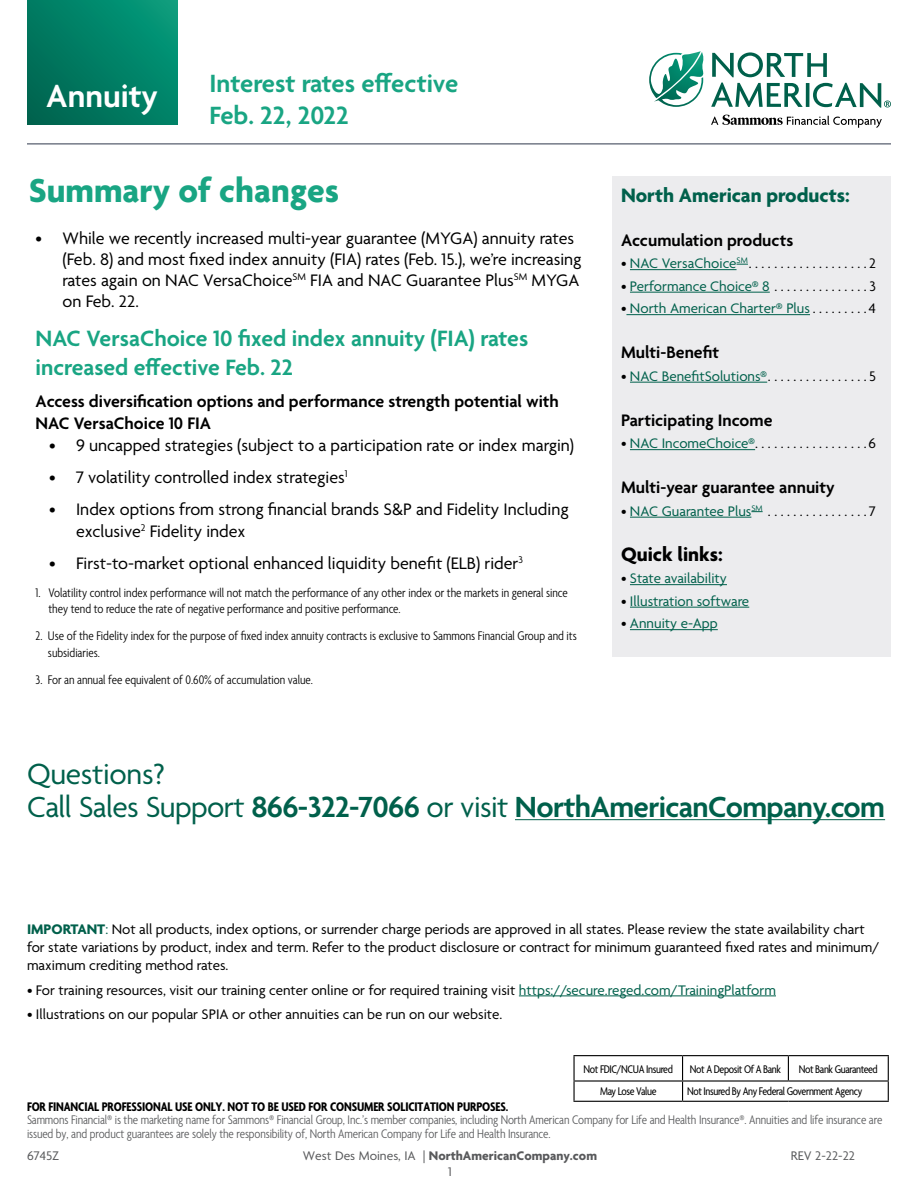
<style>
.page{position:relative;width:918px;height:1188px;background:#fff}
.page>*{position:absolute;margin:0;border:0;box-sizing:border-box;transform-origin:0 0}
.t1{font:700 36px "Agenda";color:#19a583}
.t2{font:600 34.5px "Agenda";color:#fff}
.t3{font:600 31.5px/33px "Agenda";letter-spacing:-.02em;color:#00604b}
.t4{font:600 27px/32.4px "Agenda";color:#19a583}
.t5{font:600 24px/28.8px "Agenda";color:#19a583}
.t6{font:700 21px "Agenda";color:#00604b}
.t7{font:700 21px "Agenda";color:#000}
.t8{font:18px/21px "Agenda";color:#000}
.t9{font:600 18px/21.6px "Agenda";color:#000}
.t10{font:15px/18px "Agenda";color:#000}
.t11{font:15px "Agenda";color:#00604b}
.t12{font:300 condensed 13.5px/16.5px "Agenda";color:#000}
.t13{font:300 condensed 13.5px/13.5px "Agenda";letter-spacing:-.01em;color:#58595b}
.t14{font:700 condensed 13.5px "Agenda";letter-spacing:-.01em;color:#000}
.t15{font:700 13.5px "Agenda";color:#58595b}
.t16{font:13.5px "Agenda";color:#58595b}
.t17{font:condensed 12px "Agenda";letter-spacing:-.03em;color:#000}
.s1{color:#00604b}
.s2{color:#000}
.s3{font-weight:400}
.s4{font-weight:700;color:#00604b}
</style>
<div class="page">
<svg style="left:712px;top:52px;width:115px;height:25px"></svg>
<svg style="left:711px;top:83px;width:92px;height:24px"></svg>
<hr style="left:806px;top:83px;width:3px;height:24px;background:#00604b">
<svg style="left:649px;top:51px;width:55px;height:56px"></svg>
<svg style="left:711px;top:115px;width:171px;height:12px"></svg>
<svg style="left:813px;top:83px;width:78px;height:25px"></svg>
<hr style="left:27px;top:143px;width:864px;height:2px;background:#747a87">
<div style="left:27px;top:0;width:150px;height:124px;background:linear-gradient(to right,#006d57,#029073)"></div>
<hr style="left:573px;top:1055px;width:110px;height:1px;background:#000">
<hr style="left:683px;top:1055px;width:105px;height:1px;background:#000">
<hr style="left:788px;top:1055px;width:101px;height:1px;background:#000">
<svg style="left:573px;top:1056px;width:316px;height:45px"></svg>
<hr style="left:573px;top:1101px;width:110px;height:1px;background:#000">
<hr style="left:683px;top:1101px;width:105px;height:1px;background:#000">
<hr style="left:788px;top:1101px;width:101px;height:1px;background:#000">
<div style="left:612px;top:177px;width:279px;height:480px;background:#ececee"></div>
<hr style="left:519px;top:996px;width:257px;height:1px;background:#00604b">
<hr style="left:630px;top:269px;width:107px;height:1px;background:#00604b">
<hr style="left:630px;top:292px;width:140px;height:1px;background:#00604b">
<hr style="left:626px;top:314px;width:184px;height:1px;background:#00604b">
<hr style="left:630px;top:382px;width:137px;height:1px;background:#00604b">
<hr style="left:630px;top:449px;width:125px;height:1px;background:#00604b">
<hr style="left:630px;top:517px;width:121px;height:1px;background:#00604b">
<svg style="left:751px;top:511px;width:12px;height:1px"></svg>
<hr style="left:630px;top:584px;width:97px;height:1px;background:#00604b">
<hr style="left:630px;top:607px;width:119px;height:1px;background:#00604b">
<hr style="left:630px;top:629px;width:88px;height:1px;background:#00604b">
<hr style="left:515px;top:819px;width:370px;height:1px;background:#00604b">
<h2 class="t2" style="left:46px;top:77px;width:113px">Annuity</h2>
<h3 class="t4" style="left:210px;top:68px;width:250px">Interest rates effective<br>Feb. 22, 2022</h3>
<h1 class="t1" style="left:29px;top:171px;width:312px">Summary of changes</h1>
<p class="t8" style="left:63px;top:228px;width:521px;text-indent:-27px">• While we recently increased multi-year guarantee (MYGA) annuity rates (Feb. 8) and most fixed index annuity (FIA) rates (Feb. 15.), we’re increasing rates again on NAC VersaChoice<sup>SM</sup> FIA and NAC Guarantee Plus<sup>SM</sup> MYGA on Feb. 22.</p>
<h3 class="t5" style="left:36px;top:326px;width:494px">NAC VersaChoice 10 fixed index annuity (FIA) rates increased effective Feb. 22</h3>
<p class="t9" style="left:36px;top:392px;width:525px">Access diversification options and performance strength potential with<br>NAC VersaChoice 10 FIA</p>
<p class="t8" style="left:49px;top:435px;width:527px">• 9 uncapped strategies (subject to a participation rate or index margin)</p>
<p class="t8" style="left:49px;top:468px;width:300px">• 7 volatility controlled index strategies<sup>1</sup></p>
<p class="t8" style="left:76px;top:500px;width:494px;line-height:21.6px;text-indent:-27px">• Index options from strong financial brands S&amp;P and Fidelity Including exclusive<sup>2</sup> Fidelity index</p>
<p class="t8" style="left:49px;top:554px;width:475px">• First-to-market optional enhanced liquidity benefit (ELB) rider<sup>3</sup></p>
<p class="t12" style="left:48px;top:585px;width:521px;text-indent:-13px">1. Volatility control index performance will not match the performance of any other index or the markets in general since they tend to reduce the rate of negative performance and positive performance.</p>
<p class="t12" style="left:48px;top:629px;width:530px;text-indent:-12px">2. Use of the Fidelity index for the purpose of fixed index annuity contracts is exclusive to Sammons Financial Group and its subsidiaries.</p>
<p class="t12" style="left:36px;top:673px;width:279px">3. For an annual fee equivalent of 0.60% of accumulation value.</p>
<h3 class="t6" style="left:621px;top:184px;width:230px">North American products:</h3>
<p class="t9" style="left:621px;top:231px;width:174px">Accumulation products</p>
<p class="t10" style="left:621px;top:256px;width:132px">• <span class="s1">NAC VersaChoice</span><sup>SM</sup>...................</p>
<p class="t10" style="left:869px;top:256px;width:8px">2</p>
<p class="t11" style="left:621px;top:278px;width:155px"><span class="s2">•</span> Performance Choice® 8<span class="s2">...............</span></p>
<p class="t10" style="left:869px;top:278px;width:8px">3</p>
<p class="t11" style="left:621px;top:301px;width:194px"><span class="s2">•</span> North American Charter® Plus<span class="s2">.........</span></p>
<p class="t10" style="left:869px;top:301px;width:9px">4</p>
<p class="t9" style="left:621px;top:343px;width:100px">Multi-Benefit</p>
<p class="t11" style="left:621px;top:368px;width:151px"><span class="s2">•</span> NAC BenefitSolutions®<span class="s2">................</span></p>
<p class="t10" style="left:869px;top:368px;width:8px">5</p>
<p class="t9" style="left:621px;top:411px;width:153px">Participating Income</p>
<p class="t10" style="left:621px;top:436px;width:139px">• <span class="s1">NAC IncomeChoice®</span>..................</p>
<p class="t10" style="left:869px;top:436px;width:9px">6</p>
<p class="t9" style="left:621px;top:478px;width:215px">Multi-year guarantee annuity</p>
<p class="t10" style="left:621px;top:503px;width:148px">• <span class="s1">NAC Guarantee Plus</span><sup>SM</sup> ................</p>
<p class="t10" style="left:869px;top:503px;width:8px">7</p>
<h3 class="t7" style="left:621px;top:543px;width:103px">Quick links:</h3>
<p class="t11" style="left:621px;top:571px;width:107px"><span class="s2">•</span> State availability</p>
<p class="t11" style="left:621px;top:593px;width:130px"><span class="s2">•</span> Illustration software</p>
<p class="t11" style="left:621px;top:616px;width:98px"><span class="s2">•</span> Annuity e-App</p>
<h3 class="t3" style="left:27px;top:760px;width:860px"><span class="s3">Questions?<br>Call Sales Support</span> 866-322-7066 <span class="s3">or visit</span> NorthAmericanCompany.com</h3>
<p class="t10" style="left:27px;top:921px;width:854px"><span class="s4">IMPORTANT</span><span class="s1">:</span> Not all products, index options, or surrender charge periods are approved in all states. Please review the state availability chart for state variations by product, index and term. Refer to the product disclosure or contract for minimum guaranteed fixed rates and minimum/ maximum crediting method rates.</p>
<p class="t10" style="left:27px;top:982px;width:751px">• For training resources, visit our training center online or for required training visit <span class="s1">https://secure.reged.com/TrainingPlatform</span></p>
<p class="t10" style="left:27px;top:1007px;width:477px">• Illustrations on our popular SPIA or other annuities can be run on our website.</p>
<p class="t17" style="left:584px;top:1062px;width:91px">Not FDIC/NCUA Insured</p>
<p class="t17" style="left:690px;top:1062px;width:93px">Not A Deposit Of A Bank</p>
<p class="t17" style="left:799px;top:1062px;width:81px">Not Bank Guaranteed</p>
<p class="t17" style="left:600px;top:1085px;width:58px">May Lose Value</p>
<p class="t17" style="left:687px;top:1085px;width:177px">Not Insured By Any Federal Government Agency</p>
<p class="t14" style="left:27px;top:1099px;width:483px">FOR FINANCIAL PROFESSIONAL USE ONLY. NOT TO BE USED FOR CONSUMER SOLICITATION PURPOSES.</p>
<p class="t13" style="left:27px;top:1114px;width:857px">Sammons Financial® is the marketing name for Sammons® Financial Group, Inc.’s member companies, including North American Company for Life and Health Insurance®. Annuities and life insurance are issued by, and product guarantees are solely the responsibility of, North American Company for Life and Health Insurance.</p>
<p class="t16" style="left:27px;top:1149px;width:34px">6745Z</p>
<p class="t15" style="left:303px;top:1149px;width:296px"><span class="s3">West Des Moines, IA |</span> NorthAmericanCompany.com</p>
<p class="t16" style="left:791px;top:1149px;width:65px">REV 2-22-22</p>
<p class="t16" style="left:448px;top:1164px;width:5px">1</p>
</div>
